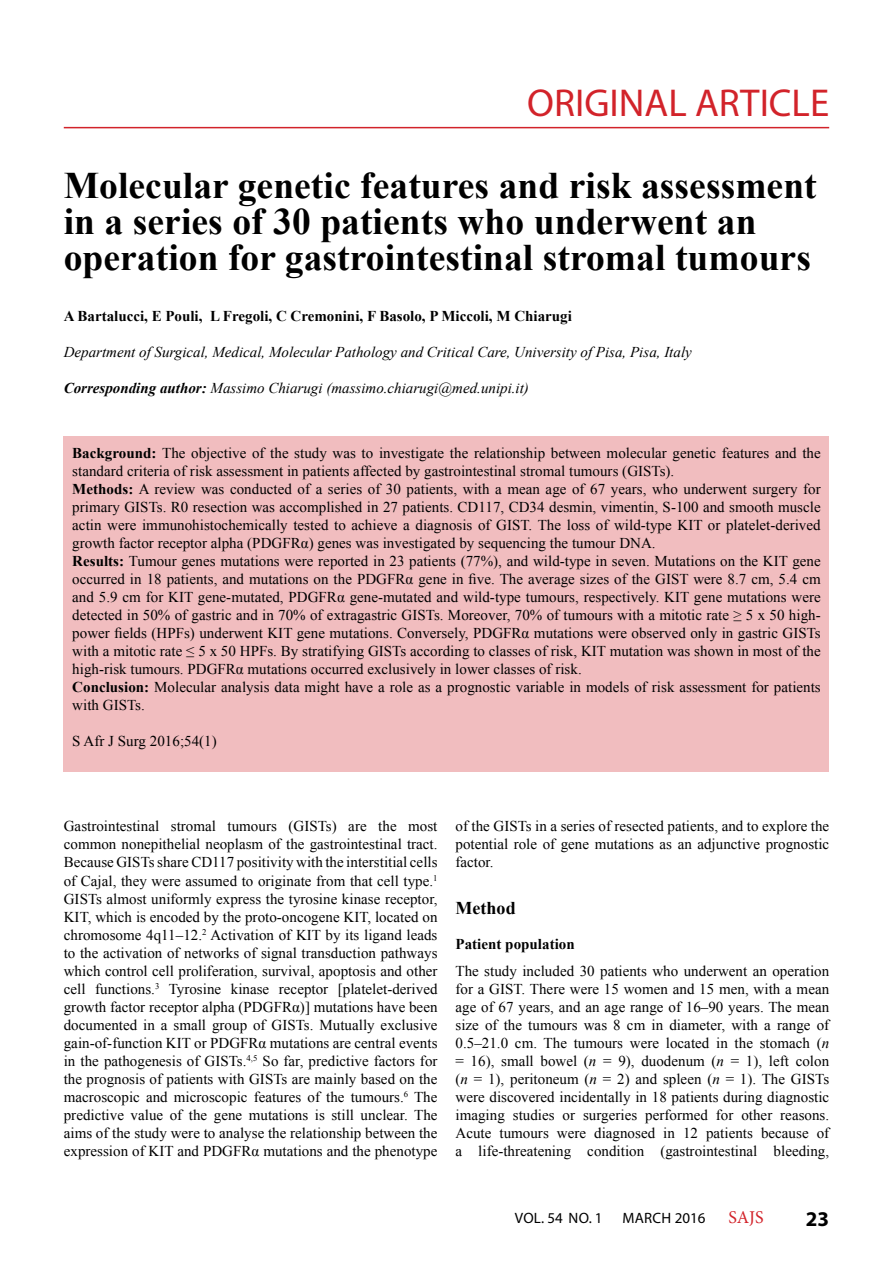
<style>
.page{position:relative;width:893px;height:1263px;background:#fff}
.page>*{position:absolute;margin:0;border:0;box-sizing:border-box;transform-origin:0 0}
.t1{font:39px "Myriad Pro";color:#d2232a}
.t2{font:700 37.5px/36px "Times New Roman";color:#000}
.t3{font:700 21px "Myriad Pro";color:#000}
.t4{font:700 18px "Times New Roman";color:#000}
.t5{font:18px "Minion Pro";color:#d2232a}
.t6{font:15px/18px "Times New Roman";color:#000;text-align:justify}
.t7{font:italic 15px "Times New Roman";color:#000}
.t8{font:700 15px "Times New Roman";color:#000}
.t9{font:15px "Myriad Pro";letter-spacing:.02em;color:#000}
.s1{font-weight:700}
.s2{font-style:italic}
</style>
<div class="page">
<hr style="left:64px;top:127px;width:765px;height:1px;background:#d2232a">
<div style="left:64px;top:436px;width:765px;height:336px;background:#f1bdbf"></div>
<h1 class="t1" style="left:527px;top:78px;width:304px">ORIGINAL ARTICLE</h1>
<h2 class="t2" style="left:64px;top:167px;width:754px">Molecular genetic features and risk assessment in a series of 30 patients who underwent an operation for gastrointestinal stromal tumours</h2>
<p class="t8" style="left:64px;top:306px;width:510px">A Bartalucci, E Pouli, L Fregoli, C Cremonini, F Basolo, P Miccoli, M Chiarugi</p>
<p class="t7" style="left:64px;top:342px;width:629px">Department of Surgical, Medical, Molecular Pathology and Critical Care, University of Pisa, Pisa, Italy</p>
<p class="t7" style="left:64px;top:378px;width:467px"><span class="s1">Corresponding author:</span> Massimo Chiarugi (massimo.chiarugi@med.unipi.it)</p>
<p class="t6" style="left:72px;top:444px;width:750px;text-align:left"><span class="s1">Background:</span> The objective of the study was to investigate the relationship between molecular genetic features and the standard criteria of risk assessment in patients affected by gastrointestinal stromal tumours (GISTs).<br><span class="s1">Methods:</span> A review was conducted of a series of 30 patients, with a mean age of 67 years, who underwent surgery for primary GISTs. R0 resection was accomplished in 27 patients. CD117, CD34 desmin, vimentin, S-100 and smooth muscle actin were immunohistochemically tested to achieve a diagnosis of GIST. The loss of wild-type KIT or platelet-derived growth factor receptor alpha (PDGFRα) genes was investigated by sequencing the tumour DNA.<br><span class="s1">Results:</span> Tumour genes mutations were reported in 23 patients (77%), and wild-type in seven. Mutations on the KIT gene occurred in 18 patients, and mutations on the PDGFRα gene in five. The average sizes of the GIST were 8.7 cm, 5.4 cm and 5.9 cm for KIT gene-mutated, PDGFRα gene-mutated and wild-type tumours, respectively. KIT gene mutations were detected in 50% of gastric and in 70% of extragastric GISTs. Moreover, 70% of tumours with a mitotic rate ≥ 5 x 50 high&shy;power fields (HPFs) underwent KIT gene mutations. Conversely, PDGFRα mutations were observed only in gastric GISTs with a mitotic rate ≤ 5 x 50 HPFs. By stratifying GISTs according to classes of risk, KIT mutation was shown in most of the high-risk tumours. PDGFRα mutations occurred exclusively in lower classes of risk.<br><span class="s1">Conclusion:</span> Molecular analysis data might have a role as a prognostic variable in models of risk assessment for patients with GISTs.</p>
<p class="t6" style="left:72px;top:732px;width:146px">S Afr J Surg 2016;54(1)</p>
<p class="t6" style="left:64px;top:817px;width:375px">Gastrointestinal stromal tumours (GISTs) are the most common nonepithelial neoplasm of the gastrointestinal tract.<br>Because GISTs share CD117 positivity with the interstitial cells of Cajal, they were assumed to originate from that cell type.<sup>1<br></sup>GISTs almost uniformly express the tyrosine kinase receptor, KIT, which is encoded by the proto-oncogene KIT, located on chromosome 4q11–12.<sup>2</sup> Activation of KIT by its ligand leads to the activation of networks of signal transduction pathways which control cell proliferation, survival, apoptosis and other cell functions.<sup>3</sup> Tyrosine kinase receptor [platelet-derived growth factor receptor alpha (PDGFRα)] mutations have been documented in a small group of GISTs. Mutually exclusive gain-of-function KIT or PDGFRα mutations are central events in the pathogenesis of GISTs.<sup>4,5</sup> So far, predictive factors for the prognosis of patients with GISTs are mainly based on the macroscopic and microscopic features of the tumours.<sup>6</sup> The predictive value of the gene mutations is still unclear. The aims of the study were to analyse the relationship between the expression of KIT and PDGFRα mutations and the phenotype</p>
<p class="t6" style="left:455px;top:817px;width:375px">of the GISTs in a series of resected patients, and to explore the potential role of gene mutations as an adjunctive prognostic factor.</p>
<p class="t4" style="left:455px;top:895px;width:62px">Method</p>
<p class="t8" style="left:455px;top:934px;width:121px">Patient population</p>
<p class="t6" style="left:455px;top:961px;width:375px">The study included 30 patients who underwent an operation for a GIST. There were 15 women and 15 men, with a mean age of 67 years, and an age range of 16–90 years. The mean size of the tumours was 8 cm in diameter, with a range of 0.5–21.0 cm. The tumours were located in the stomach (<span class="s2">n </span>= 16), small bowel (<span class="s2">n</span> = 9), duodenum (<span class="s2">n</span> = 1), left colon (<span class="s2">n</span> = 1), peritoneum (<span class="s2">n</span> = 2) and spleen (<span class="s2">n</span> = 1). The GISTs were discovered incidentally in 18 patients during diagnostic imaging studies or surgeries performed for other reasons.<br>Acute tumours were diagnosed in 12 patients because of a life-threatening condition (gastrointestinal bleeding,</p>
<p class="t9" style="left:515px;top:1209px;width:89px">VOL. 54 NO. 1</p>
<p class="t9" style="left:622px;top:1209px;width:84px">MARCH 2016</p>
<p class="t5" style="left:728px;top:1205px;width:37px">SAJS</p>
<h3 class="t3" style="left:806px;top:1205px;width:25px">23</h3>
</div>
